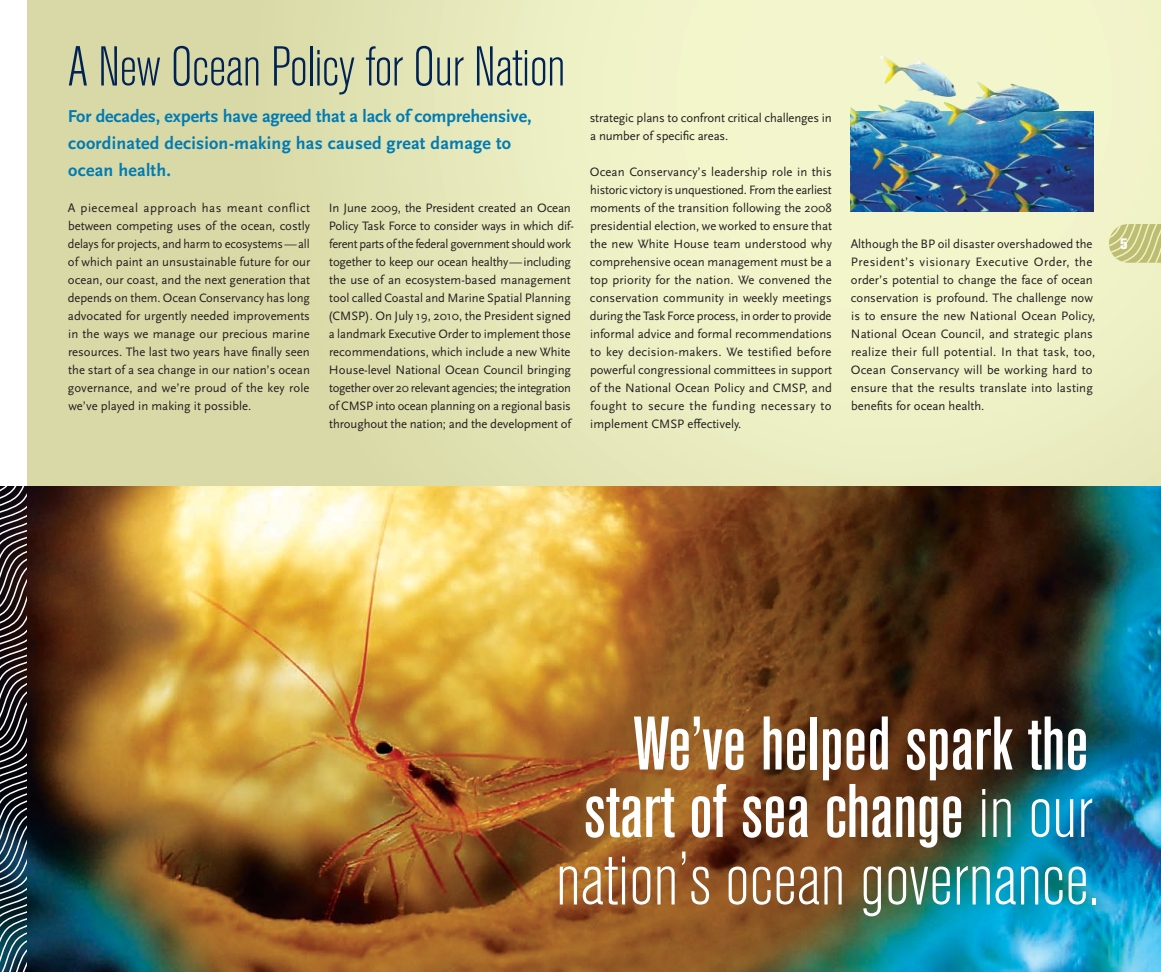
<style>
.page{position:relative;width:1161px;height:972px;background:#fff}
.page>*{position:absolute;margin:0;border:0;box-sizing:border-box;transform-origin:0 0}
.t1{font:500 condensed 75px/67.5px "Akzidenz Grotesk BE";color:#fff;text-align:right}
.t2{font:300 condensed 55.5px "Akzidenz Grotesk BE";letter-spacing:-.01em;color:#002354}
.t3{font:700 18px/27px "Scala Sans OT";letter-spacing:.015em;color:#007bb3}
.t4{font:800 condensed 15px "Akzidenz Grotesk BE";color:#fff}
.t5{font:12.75px/18px "Scala Sans OT";color:#231f20}
.s1{font-weight:300}
</style>
<div class="page">
<div style="left:27px;top:0;width:1134px;height:486px;background:linear-gradient(to right,#d7d8a5,#f7f9d1)"></div>
<img style="left:28px;top:486px;width:1133px;height:486px">
<svg style="left:1109px;top:224px;width:52px;height:39px;background:#cbcc8a"></svg>
<svg style="left:0;top:486px;width:28px;height:486px;background:#41454c"></svg>
<img style="left:850px;top:111px;width:244px;height:101px">
<img style="left:850px;top:55px;width:209px;height:92px">
<h2 class="t2" style="left:68px;top:37px;width:499px">A New Ocean Policy for Our Nation</h2>
<h3 class="t3" style="left:68px;top:102px;width:465px">For decades, experts have agreed that a lack of comprehensive, coordinated decision-making has caused great damage to ocean health.</h3>
<p class="t5" style="left:590px;top:109px;width:244px">strategic plans to confront critical challenges in a number of specific areas.</p>
<p class="t5" style="left:590px;top:163px;width:244px;text-align:justify">Ocean Conservancy’s leadership role in this historic victory is unquestioned. From the earliest moments of the transition following the 2008 presidential election, we worked to ensure that the new White House team understood why comprehensive ocean management must be a top priority for the nation. We convened the conservation community in weekly meetings during the Task Force process, in order to provide informal advice and formal recommendations to key decision-makers. We testified before powerful congressional committees in support of the National Ocean Policy and CMSP, and fought to secure the funding necessary to implement CMSP effectively.</p>
<p class="t5" style="left:68px;top:199px;width:244px;text-align:justify">A piecemeal approach has meant conflict between competing uses of the ocean, costly delays for projects, and harm to ecosystems—all of which paint an unsustainable future for our ocean, our coast, and the next generation that depends on them. Ocean Conservancy has long advocated for urgently needed improvements in the ways we manage our precious marine resources. The last two years have finally seen the start of a sea change in our nation’s ocean governance, and we’re proud of the key role we’ve played in making it possible.</p>
<p class="t5" style="left:328px;top:199px;width:247px">In June 2009, the President created an Ocean Policy Task Force to consider ways in which dif&shy;ferent parts ofthe federal government should work together to keep our ocean healthy—including the use of an ecosystem-based management tool called Coastal and Marine Spatial Planning (CMSP). On July 19, 2010, the President signed a landmark Executive Order to implement those recommendations, which include a new White House-level National Ocean Council bringing together over 20 relevant agencies; the integration of CMSP into ocean planning on a regional basis throughout the nation; and the development of</p>
<p class="t5" style="left:851px;top:235px;width:246px">Although the BP oil disaster overshadowed the President’s visionary Executive Order, the order’s potential to change the face of ocean conservation is profound. The challenge now is to ensure the new National Ocean Policy, National Ocean Council, and strategic plans realize their full potential. In that task, too, Ocean Conservancy will be working hard to ensure that the results translate into lasting benefits for ocean health.</p>
<p class="t4" style="left:1120px;top:235px;width:9px">5</p>
<h1 class="t1" style="left:556px;top:711px;width:546px">We’ve helped spark the start of sea change <span class="s1">in our nation’s ocean governance.</span></h1>
</div>
